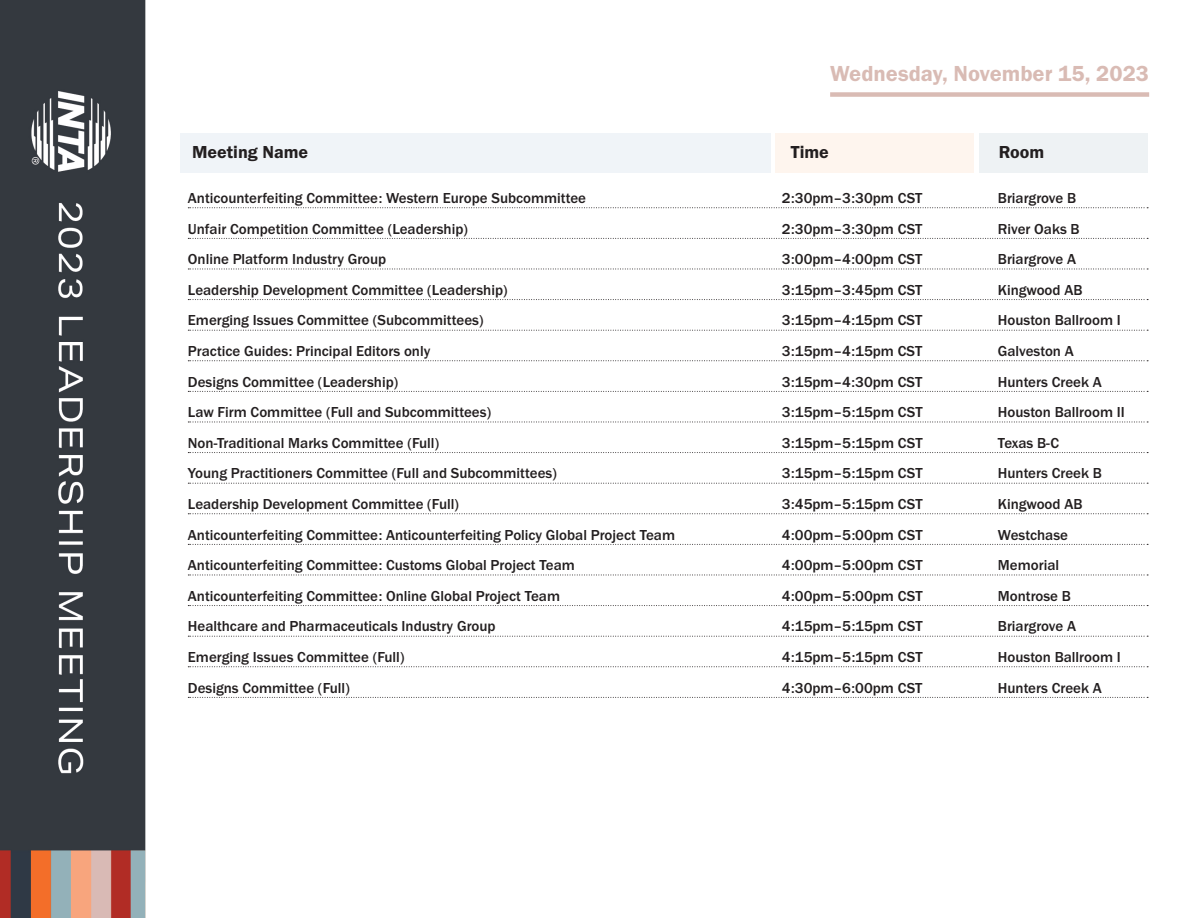
<style>
.page{position:relative;width:1188px;height:918px;background:#fff}
.page>*{position:absolute;margin:0;border:0;box-sizing:border-box;transform-origin:0 0}
.t1{font:22.5px "Franklin Gothic URW Dem";color:#d9bbb4}
.t2{font:18px "Franklin Gothic URW Dem";color:#231f20}
.LM22_STYLE{font:500 15px "Franklin Gothic URW";color:#231f20}
</style>
<div class="page">
<img style="left:0;top:0;width:1150px;height:918px">
<div style="left:830px;top:92px;width:319px;height:5px;background:#d9bbb4"></div>
<div style="left:180px;top:133px;width:591px;height:39px;background:#f0f4f8"></div>
<div style="left:775px;top:133px;width:199px;height:39px;background:#fef5ee"></div>
<div style="left:979px;top:133px;width:169px;height:39px;background:#eef2f4"></div>
<svg style="left:188px;top:207px;width:960px;height:1px"></svg>
<svg style="left:188px;top:238px;width:960px;height:1px"></svg>
<svg style="left:188px;top:269px;width:960px;height:1px"></svg>
<svg style="left:188px;top:299px;width:960px;height:1px"></svg>
<svg style="left:188px;top:330px;width:960px;height:1px"></svg>
<svg style="left:188px;top:360px;width:960px;height:1px"></svg>
<svg style="left:188px;top:391px;width:960px;height:1px"></svg>
<svg style="left:188px;top:422px;width:960px;height:1px"></svg>
<svg style="left:188px;top:452px;width:960px;height:1px"></svg>
<svg style="left:188px;top:483px;width:960px;height:1px"></svg>
<svg style="left:188px;top:513px;width:960px;height:1px"></svg>
<svg style="left:188px;top:544px;width:960px;height:1px"></svg>
<svg style="left:188px;top:575px;width:960px;height:1px"></svg>
<svg style="left:188px;top:605px;width:960px;height:1px"></svg>
<svg style="left:188px;top:636px;width:960px;height:1px"></svg>
<svg style="left:188px;top:666px;width:960px;height:1px"></svg>
<svg style="left:188px;top:697px;width:960px;height:1px"></svg>
<p class="t1" style="left:830px;top:60px;width:321px">Wednesday, November 15, 2023</p>
<p class="t2" style="left:192px;top:141px;width:118px">Meeting Name</p>
<p class="t2" style="left:791px;top:141px;width:40px">Time</p>
<p class="t2" style="left:999px;top:141px;width:47px">Room</p>
<p class="LM22_STYLE" style="left:188px;top:189px;width:400px">Anticounterfeiting Committee: Western Europe Subcommittee</p>
<p class="LM22_STYLE" style="left:782px;top:189px;width:142px">2:30pm–3:30pm CST</p>
<p class="LM22_STYLE" style="left:998px;top:189px;width:80px">Briargrove B</p>
<p class="LM22_STYLE" style="left:188px;top:219px;width:282px">Unfair Competition Committee (Leadership)</p>
<p class="LM22_STYLE" style="left:782px;top:219px;width:142px">2:30pm–3:30pm CST</p>
<p class="LM22_STYLE" style="left:998px;top:219px;width:83px">River Oaks B</p>
<p class="LM22_STYLE" style="left:188px;top:250px;width:200px">Online Platform Industry Group</p>
<p class="LM22_STYLE" style="left:782px;top:250px;width:142px">3:00pm–4:00pm CST</p>
<p class="LM22_STYLE" style="left:998px;top:250px;width:80px">Briargrove A</p>
<p class="LM22_STYLE" style="left:188px;top:280px;width:321px">Leadership Development Committee (Leadership)</p>
<p class="LM22_STYLE" style="left:782px;top:280px;width:142px">3:15pm–3:45pm CST</p>
<p class="LM22_STYLE" style="left:998px;top:280px;width:86px">Kingwood AB</p>
<p class="LM22_STYLE" style="left:188px;top:311px;width:297px">Emerging Issues Committee (Subcommittees)</p>
<p class="LM22_STYLE" style="left:782px;top:311px;width:142px">3:15pm–4:15pm CST</p>
<p class="LM22_STYLE" style="left:998px;top:311px;width:124px">Houston Ballroom I</p>
<p class="LM22_STYLE" style="left:188px;top:342px;width:244px">Practice Guides: Principal Editors only</p>
<p class="LM22_STYLE" style="left:782px;top:342px;width:142px">3:15pm–4:15pm CST</p>
<p class="LM22_STYLE" style="left:998px;top:342px;width:77px">Galveston A</p>
<p class="LM22_STYLE" style="left:188px;top:372px;width:212px">Designs Committee (Leadership)</p>
<p class="LM22_STYLE" style="left:782px;top:372px;width:142px">3:15pm–4:30pm CST</p>
<p class="LM22_STYLE" style="left:998px;top:372px;width:105px">Hunters Creek A</p>
<p class="LM22_STYLE" style="left:188px;top:403px;width:305px">Law Firm Committee (Full and Subcommittees)</p>
<p class="LM22_STYLE" style="left:782px;top:403px;width:142px">3:15pm–5:15pm CST</p>
<p class="LM22_STYLE" style="left:998px;top:403px;width:128px">Houston Ballroom II</p>
<p class="LM22_STYLE" style="left:188px;top:433px;width:253px">Non-Traditional Marks Committee (Full)</p>
<p class="LM22_STYLE" style="left:782px;top:433px;width:142px">3:15pm–5:15pm CST</p>
<p class="LM22_STYLE" style="left:998px;top:433px;width:63px">Texas B-C</p>
<p class="LM22_STYLE" style="left:188px;top:464px;width:371px">Young Practitioners Committee (Full and Subcommittees)</p>
<p class="LM22_STYLE" style="left:782px;top:464px;width:142px">3:15pm–5:15pm CST</p>
<p class="LM22_STYLE" style="left:998px;top:464px;width:106px">Hunters Creek B</p>
<p class="LM22_STYLE" style="left:188px;top:495px;width:273px">Leadership Development Committee (Full)</p>
<p class="LM22_STYLE" style="left:782px;top:495px;width:142px">3:45pm–5:15pm CST</p>
<p class="LM22_STYLE" style="left:998px;top:495px;width:86px">Kingwood AB</p>
<p class="LM22_STYLE" style="left:188px;top:525px;width:489px">Anticounterfeiting Committee: Anticounterfeiting Policy Global Project Team</p>
<p class="LM22_STYLE" style="left:782px;top:525px;width:142px">4:00pm–5:00pm CST</p>
<p class="LM22_STYLE" style="left:998px;top:525px;width:72px">Westchase</p>
<p class="LM22_STYLE" style="left:188px;top:556px;width:389px">Anticounterfeiting Committee: Customs Global Project Team</p>
<p class="LM22_STYLE" style="left:782px;top:556px;width:142px">4:00pm–5:00pm CST</p>
<p class="LM22_STYLE" style="left:998px;top:556px;width:63px">Memorial</p>
<p class="LM22_STYLE" style="left:188px;top:586px;width:374px">Anticounterfeiting Committee: Online Global Project Team</p>
<p class="LM22_STYLE" style="left:782px;top:586px;width:142px">4:00pm–5:00pm CST</p>
<p class="LM22_STYLE" style="left:998px;top:586px;width:75px">Montrose B</p>
<p class="LM22_STYLE" style="left:188px;top:617px;width:309px">Healthcare and Pharmaceuticals Industry Group</p>
<p class="LM22_STYLE" style="left:782px;top:617px;width:142px">4:15pm–5:15pm CST</p>
<p class="LM22_STYLE" style="left:998px;top:617px;width:80px">Briargrove A</p>
<p class="LM22_STYLE" style="left:188px;top:648px;width:218px">Emerging Issues Committee (Full)</p>
<p class="LM22_STYLE" style="left:782px;top:648px;width:142px">4:15pm–5:15pm CST</p>
<p class="LM22_STYLE" style="left:998px;top:648px;width:124px">Houston Ballroom I</p>
<p class="LM22_STYLE" style="left:188px;top:678px;width:163px">Designs Committee (Full)</p>
<p class="LM22_STYLE" style="left:782px;top:678px;width:142px">4:30pm–6:00pm CST</p>
<p class="LM22_STYLE" style="left:998px;top:678px;width:105px">Hunters Creek A</p>
</div>
